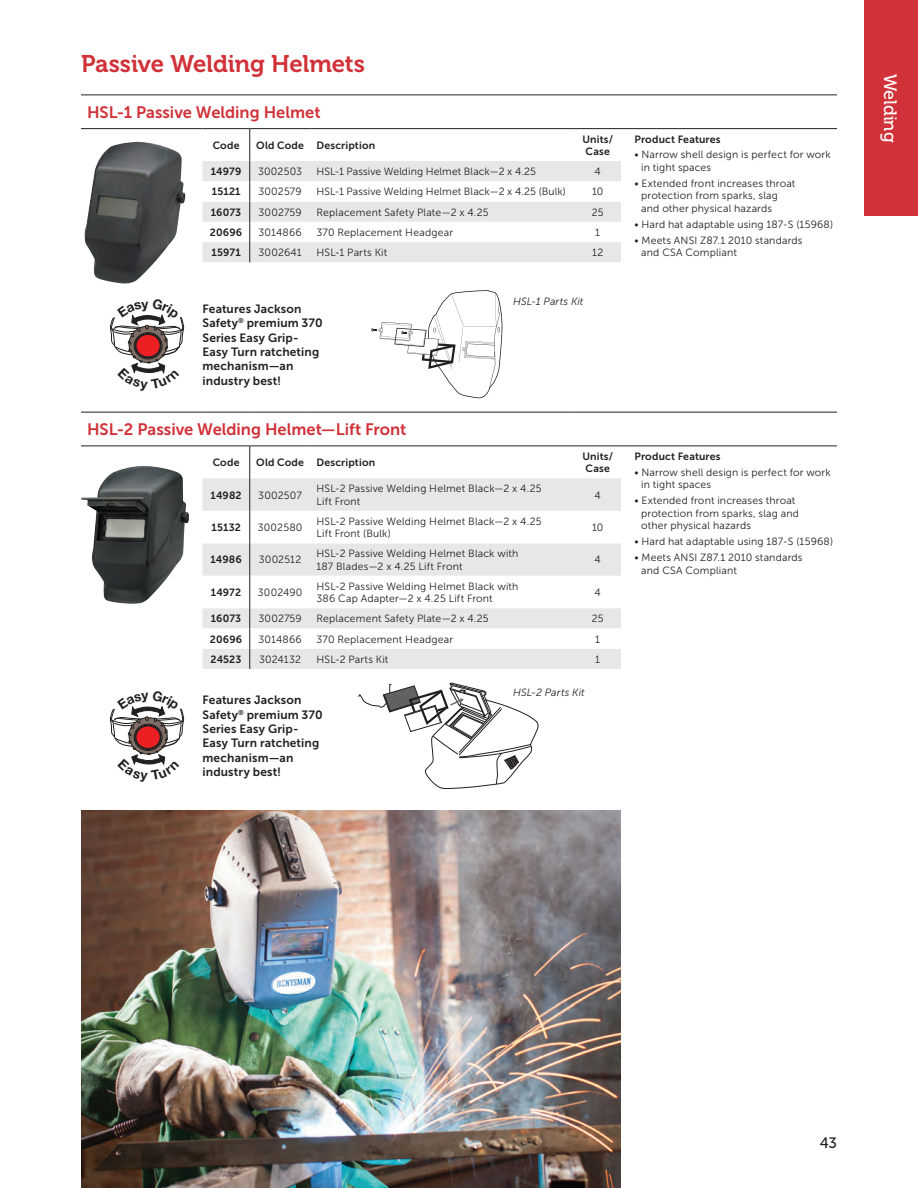
<style>
.page{position:relative;width:918px;height:1188px;background:#fff}
.page>*{position:absolute;margin:0;border:0;box-sizing:border-box;transform-origin:0 0}
.Text_hero{font:24px "Museo 700";letter-spacing:-.005em;color:#d13138}
.Page_Footer{font:18px "Museo 500";letter-spacing:-.005em;color:#fff}
.Table_product{font:16.5px "Museo Sans 700";color:#d13138}
.t1{font:15px "Museo Sans 500";color:#231f20}
.Table_column_headers{font:12px/14.4px "Museo Sans 700";letter-spacing:.01em;color:#231f20}
.Table_text{font:10.5px/12.6px "Museo Sans 300";letter-spacing:.015em;color:#231f20}
.Product_Features_bul{font:10.5px/12.8px "Museo Sans 300";letter-spacing:.015em;color:#231f20}
.Table_column_headers-2{font:10.5px/12.6px "Museo Sans 700";letter-spacing:.015em;color:#231f20;text-align:center}
.Table_code_number{font:10.5px "Museo Sans 700";letter-spacing:.01em;color:#231f20}
.Product_Features_hea{font:10.5px "Museo Sans 700";letter-spacing:.015em;color:#231f20}
.Footnote{font:italic 10.5px "Museo Sans 300";letter-spacing:.015em;color:#231f20}
</style>
<div class="page">
<hr style="left:81px;top:128px;width:121px;height:1px;background:#231f20">
<hr style="left:202px;top:128px;width:48px;height:1px;background:#231f20">
<hr style="left:250px;top:128px;width:60px;height:1px;background:#231f20">
<hr style="left:310px;top:128px;width:264px;height:1px;background:#231f20">
<hr style="left:621px;top:128px;width:216px;height:1px;background:#231f20">
<hr style="left:81px;top:94px;width:121px;height:1px;background:#231f20">
<hr style="left:202px;top:94px;width:48px;height:1px;background:#231f20">
<hr style="left:250px;top:94px;width:60px;height:1px;background:#231f20">
<hr style="left:310px;top:94px;width:264px;height:1px;background:#231f20">
<hr style="left:574px;top:94px;width:47px;height:1px;background:#231f20">
<hr style="left:621px;top:94px;width:216px;height:1px;background:#231f20">
<hr style="left:574px;top:128px;width:47px;height:1px;background:#231f20">
<hr style="left:249px;top:129px;width:1px;height:32px;background:#231f20">
<svg style="left:202px;top:161px;width:419px;height:102px"></svg>
<div style="left:202px;top:478px;width:419px;height:191px;background:#e6e7e9"></div>
<svg style="left:202px;top:511px;width:419px;height:138px"></svg>
<hr style="left:81px;top:446px;width:121px;height:1px;background:#231f20">
<hr style="left:202px;top:446px;width:48px;height:1px;background:#231f20">
<hr style="left:250px;top:446px;width:60px;height:1px;background:#231f20">
<hr style="left:310px;top:446px;width:264px;height:1px;background:#231f20">
<hr style="left:621px;top:446px;width:216px;height:1px;background:#231f20">
<hr style="left:81px;top:412px;width:121px;height:1px;background:#231f20">
<hr style="left:202px;top:412px;width:48px;height:1px;background:#231f20">
<hr style="left:250px;top:412px;width:60px;height:1px;background:#231f20">
<hr style="left:310px;top:412px;width:264px;height:1px;background:#231f20">
<hr style="left:574px;top:412px;width:47px;height:1px;background:#231f20">
<hr style="left:621px;top:412px;width:216px;height:1px;background:#231f20">
<hr style="left:574px;top:446px;width:47px;height:1px;background:#231f20">
<hr style="left:249px;top:446px;width:1px;height:32px;background:#231f20">
<hr style="left:249px;top:478px;width:1px;height:33px;background:#231f20">
<hr style="left:249px;top:511px;width:1px;height:32px;background:#231f20">
<hr style="left:249px;top:543px;width:1px;height:33px;background:#231f20">
<hr style="left:249px;top:576px;width:1px;height:32px;background:#231f20">
<svg style="left:249px;top:608px;width:1px;height:61px"></svg>
<img style="left:81px;top:810px;width:540px;height:378px">
<img style="left:85px;top:142px;width:100px;height:142px">
<img style="left:81px;top:466px;width:108px;height:138px">
<svg style="left:371px;top:290px;width:131px;height:108px"></svg>
<svg style="left:358px;top:683px;width:181px;height:106px"></svg>
<div style="left:864px;top:0;width:54px;height:216px;background:#d13138"></div>
<svg style="left:110px;top:314px;width:74px;height:60px"></svg>
<svg style="left:110px;top:705px;width:74px;height:61px"></svg>
<p class="Text_hero" style="left:81px;top:50px;width:286px">Passive Welding Helmets</p>
<p class="Table_product" style="left:87px;top:103px;width:235px">HSL-1 Passive Welding Helmet</p>
<p class="Table_column_headers-2" style="left:213px;top:139px;width:28px">Code</p>
<p class="Table_column_headers-2" style="left:256px;top:139px;width:49px">Old Code</p>
<p class="Table_column_headers-2" style="left:316px;top:139px;width:60px">Description</p>
<p class="Table_column_headers-2" style="left:582px;top:133px;width:32px">Units/<br>Case</p>
<p class="Product_Features_hea" style="left:634px;top:133px;width:88px">Product Features</p>
<p class="Product_Features_bul" style="left:641px;top:148px;width:191px;text-indent:-7px">• Narrow shell design is perfect for work in tight spaces</p>
<p class="Product_Features_bul" style="left:641px;top:177px;width:156px;text-indent:-7px">• Extended front increases throat protection from sparks, slag and other physical hazards</p>
<p class="Product_Features_bul" style="left:634px;top:218px;width:200px">• Hard hat adaptable using 187-S (15968)</p>
<p class="Product_Features_bul" style="left:641px;top:234px;width:163px;text-indent:-7px">• Meets ANSI Z87.1 2010 standards and CSA Compliant</p>
<p class="Table_code_number" style="left:211px;top:166px;width:32px">14979</p>
<p class="Table_text" style="left:258px;top:165px;width:46px">3002503</p>
<p class="Table_text" style="left:316px;top:165px;width:221px">HSL-1 Passive Welding Helmet Black—2 x 4.25</p>
<p class="Table_text" style="left:595px;top:165px;width:8px">4</p>
<p class="Table_code_number" style="left:212px;top:186px;width:30px">15121</p>
<p class="Table_text" style="left:258px;top:186px;width:45px">3002579</p>
<p class="Table_text" style="left:316px;top:186px;width:251px">HSL-1 Passive Welding Helmet Black—2 x 4.25 (Bulk)</p>
<p class="Table_text" style="left:592px;top:186px;width:13px">10</p>
<p class="Table_code_number" style="left:211px;top:206px;width:32px">16073</p>
<p class="Table_text" style="left:259px;top:206px;width:45px">3002759</p>
<p class="Table_text" style="left:316px;top:206px;width:174px">Replacement Safety Plate—2 x 4.25</p>
<p class="Table_text" style="left:592px;top:206px;width:13px">25</p>
<p class="Table_code_number" style="left:210px;top:226px;width:34px">20696</p>
<p class="Table_text" style="left:259px;top:226px;width:45px">3014866</p>
<p class="Table_text" style="left:316px;top:226px;width:138px">370 Replacement Headgear</p>
<p class="Table_text" style="left:595px;top:226px;width:6px">1</p>
<p class="Table_code_number" style="left:211px;top:247px;width:31px">15971</p>
<p class="Table_text" style="left:259px;top:246px;width:45px">3002641</p>
<p class="Table_text" style="left:316px;top:246px;width:72px">HSL-1 Parts Kit</p>
<p class="Table_text" style="left:592px;top:246px;width:13px">12</p>
<p class="Table_column_headers" style="left:202px;top:301px;width:122px">Features Jackson<br>Safety<sup>®</sup> premium 370<br>Series Easy Grip-<br>Easy Turn ratcheting mechanism—an industry best!</p>
<p class="Footnote" style="left:513px;top:296px;width:72px">HSL-1 Parts Kit</p>
<p class="Table_product" style="left:87px;top:420px;width:321px">HSL-2 Passive Welding Helmet—Lift Front</p>
<p class="Table_column_headers-2" style="left:213px;top:456px;width:28px">Code</p>
<p class="Table_column_headers-2" style="left:256px;top:456px;width:49px">Old Code</p>
<p class="Table_column_headers-2" style="left:316px;top:456px;width:60px">Description</p>
<p class="Table_column_headers-2" style="left:582px;top:450px;width:32px">Units/<br>Case</p>
<p class="Product_Features_hea" style="left:634px;top:450px;width:88px">Product Features</p>
<p class="Product_Features_bul" style="left:641px;top:466px;width:191px;text-indent:-7px">• Narrow shell design is perfect for work in tight spaces</p>
<p class="Product_Features_bul" style="left:641px;top:494px;width:159px;text-indent:-7px">• Extended front increases throat protection from sparks, slag and other physical hazards</p>
<p class="Product_Features_bul" style="left:634px;top:535px;width:200px">• Hard hat adaptable using 187-S (15968)</p>
<p class="Product_Features_bul" style="left:641px;top:551px;width:163px;text-indent:-7px">• Meets ANSI Z87.1 2010 standards and CSA Compliant</p>
<p class="Table_code_number" style="left:211px;top:489px;width:33px">14982</p>
<p class="Table_text" style="left:258px;top:489px;width:45px">3002507</p>
<p class="Table_text" style="left:316px;top:482px;width:227px">HSL-2 Passive Welding Helmet Black—2 x 4.25<br>Lift Front</p>
<p class="Table_text" style="left:595px;top:489px;width:8px">4</p>
<p class="Table_code_number" style="left:211px;top:522px;width:31px">15132</p>
<p class="Table_text" style="left:258px;top:521px;width:46px">3002580</p>
<p class="Table_text" style="left:316px;top:515px;width:227px">HSL-2 Passive Welding Helmet Black—2 x 4.25<br>Lift Front (Bulk)</p>
<p class="Table_text" style="left:592px;top:521px;width:13px">10</p>
<p class="Table_code_number" style="left:210px;top:554px;width:33px">14986</p>
<p class="Table_text" style="left:259px;top:554px;width:44px">3002512</p>
<p class="Table_text" style="left:316px;top:547px;width:203px">HSL-2 Passive Welding Helmet Black with<br>187 Blades—2 x 4.25 Lift Front</p>
<p class="Table_text" style="left:595px;top:554px;width:8px">4</p>
<p class="Table_code_number" style="left:211px;top:586px;width:32px">14972</p>
<p class="Table_text" style="left:258px;top:586px;width:46px">3002490</p>
<p class="Table_text" style="left:316px;top:580px;width:203px">HSL-2 Passive Welding Helmet Black with<br>386 Cap Adapter—2 x 4.25 Lift Front</p>
<p class="Table_text" style="left:595px;top:586px;width:8px">4</p>
<p class="Table_code_number" style="left:211px;top:613px;width:32px">16073</p>
<p class="Table_text" style="left:259px;top:612px;width:45px">3002759</p>
<p class="Table_text" style="left:316px;top:612px;width:174px">Replacement Safety Plate—2 x 4.25</p>
<p class="Table_text" style="left:592px;top:612px;width:13px">25</p>
<p class="Table_code_number" style="left:210px;top:633px;width:34px">20696</p>
<p class="Table_text" style="left:259px;top:633px;width:45px">3014866</p>
<p class="Table_text" style="left:316px;top:633px;width:138px">370 Replacement Headgear</p>
<p class="Table_text" style="left:595px;top:633px;width:6px">1</p>
<p class="Table_code_number" style="left:211px;top:653px;width:33px">24523</p>
<p class="Table_text" style="left:259px;top:653px;width:43px">3024132</p>
<p class="Table_text" style="left:316px;top:653px;width:73px">HSL-2 Parts Kit</p>
<p class="Table_text" style="left:595px;top:653px;width:6px">1</p>
<p class="Table_column_headers" style="left:202px;top:693px;width:122px">Features Jackson<br>Safety<sup>®</sup> premium 370<br>Series Easy Grip-<br>Easy Turn ratcheting mechanism—an industry best!</p>
<p class="Footnote" style="left:513px;top:687px;width:73px">HSL-2 Parts Kit</p>
<p class="Page_Footer" style="left:900px;top:74px;width:70px;rotate:90deg">Welding</p>
<h3 class="t1" style="left:820px;top:1134px;width:19px">43</h3>
</div>
